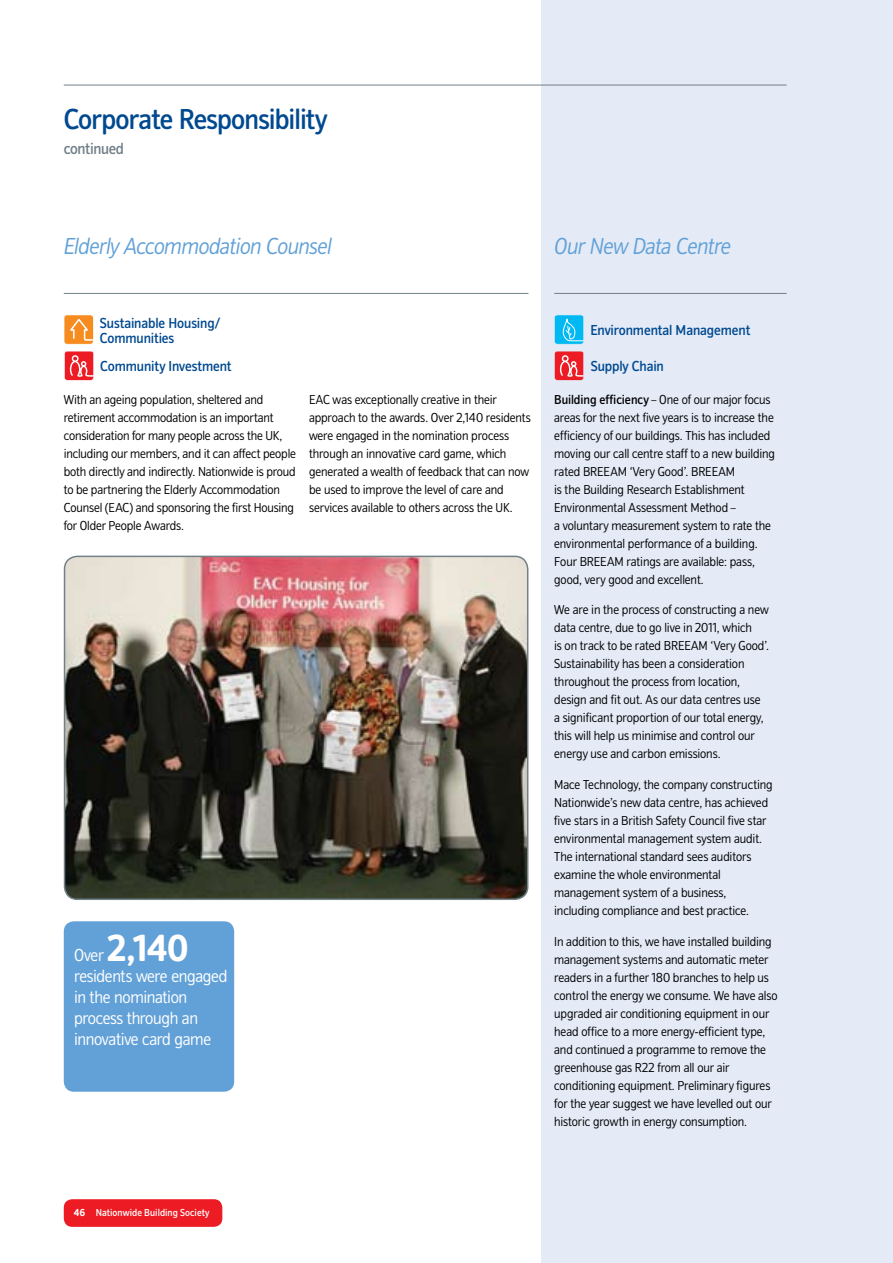
<style>
.page{position:relative;width:893px;height:1263px;background:#fff}
.page>*{position:absolute;margin:0;border:0;box-sizing:border-box;transform-origin:0 0}
.t1{font:700 39px "NBS";color:#fff}
.t2{font:500 30px "NBS";letter-spacing:-.025em;color:#004990}
.t3{font:italic 300 24px "NBS";letter-spacing:-.02em;color:#62a1d7}
.t4{font:300 18px/21px "NBS";letter-spacing:-.02em;color:#fff}
.t5{font:500 16.5px "NBS";letter-spacing:-.02em;color:#72808a}
.t6{font:500 15px/15px "NBS";letter-spacing:-.005em;color:#004990}
.t7{font:300 13.5px/18px "NBS";letter-spacing:-.01em;color:#000}
.t8{font:500 10.5px "NBS";letter-spacing:.005em;color:#fff}
.s1{font-weight:500}
.s2{font-weight:300;font-size:18px}
.s3{font-weight:700}
</style>
<div class="page">
<div style="left:64px;top:1199px;width:158px;height:28px;background:#ed1c24;border-radius:9px"></div>
<div style="left:541px;top:0;width:352px;height:1263px;background:#e4ebf7"></div>
<hr style="left:64px;top:293px;width:464px;height:1px;background:#72808a">
<hr style="left:554px;top:293px;width:233px;height:1px;background:#72808a">
<div style="left:64px;top:921px;width:170px;height:171px;background:#62a1d7;border-radius:10px"></div>
<svg style="left:64px;top:315px;width:30px;height:29px"></svg>
<svg style="left:64px;top:351px;width:30px;height:30px"></svg>
<svg style="left:554px;top:315px;width:30px;height:66px;background:#9693ad"></svg>
<img style="left:65px;top:556px;width:463px;height:343px">
<div style="left:64px;top:556px;width:464px;height:344px;border:2px solid #72808a;border-radius:13px"></div>
<hr style="left:64px;top:85px;width:723px;height:1px;background:#72808a">
<h2 class="t2" style="left:64px;top:103px;width:265px">Corporate Responsibility</h2>
<p class="t5" style="left:64px;top:139px;width:62px">continued</p>
<h3 class="t3" style="left:64px;top:234px;width:270px">Elderly Accommodation Counsel</h3>
<h3 class="t3" style="left:554px;top:234px;width:178px">Our New Data Centre</h3>
<p class="t6" style="left:100px;top:315px;width:122px">Sustainable Housing/<br>Communities</p>
<p class="t6" style="left:100px;top:359px;width:133px">Community Investment</p>
<p class="t6" style="left:590px;top:323px;width:162px">Environmental Management</p>
<p class="t6" style="left:591px;top:359px;width:75px">Supply Chain</p>
<p class="t7" style="left:64px;top:390px;width:234px">With an ageing population, sheltered and retirement accommodation is an important consideration for many people across the UK, including our members, and it can affect people both directly and indirectly. Nationwide is proud to be partnering the Elderly Accommodation Counsel (EAC) and sponsoring the first Housing for Older People Awards.</p>
<p class="t7" style="left:309px;top:390px;width:223px">EAC was exceptionally creative in their approach to the awards. Over 2,140 residents were engaged in the nomination process through an innovative card game, which generated a wealth of feedback that can now be used to improve the level of care and services available to others across the UK.</p>
<p class="t7" style="left:554px;top:390px;width:222px"><span class="s1">Building efficiency</span> – One of our major focus areas for the next five years is to increase the efficiency of our buildings. This has included moving our call centre staff to a new building rated BREEAM ‘Very Good’. BREEAM<br>is the Building Research Establishment Environmental Assessment Method –<br>a voluntary measurement system to rate the environmental performance of a building.<br>Four BREEAM ratings are available: pass, good, very good and excellent.</p>
<p class="t7" style="left:554px;top:601px;width:216px">We are in the process of constructing a new data centre, due to go live in 2011, which<br>is on track to be rated BREEAM ‘Very Good’.<br>Sustainability has been a consideration throughout the process from location, design and fit out. As our data centres use a significant proportion of our total energy, this will help us minimise and control our energy use and carbon emissions.</p>
<p class="t7" style="left:554px;top:776px;width:220px">Mace Technology, the company constructing Nationwide’s new data centre, has achieved five stars in a British Safety Council five star environmental management system audit.<br>The international standard sees auditors examine the whole environmental management system of a business, including compliance and best practice.</p>
<p class="t7" style="left:554px;top:932px;width:225px">In addition to this, we have installed building management systems and automatic meter readers in a further 180 branches to help us control the energy we consume. We have also upgraded air conditioning equipment in our head office to a more energy-efficient type, and continued a programme to remove the greenhouse gas R22 from all our air conditioning equipment. Preliminary figures for the year suggest we have levelled out our historic growth in energy consumption.</p>
<h1 class="t1" style="left:74px;top:926px;width:116px"><span class="s2">Over</span> 2,140</h1>
<h3 class="t4" style="left:74px;top:966px;width:155px">residents were engaged in the nomination process through an innovative card game</h3>
<p class="t8" style="left:74px;top:1207px;width:137px"><span class="s3">46</span> Nationwide Building Society</p>
</div>
